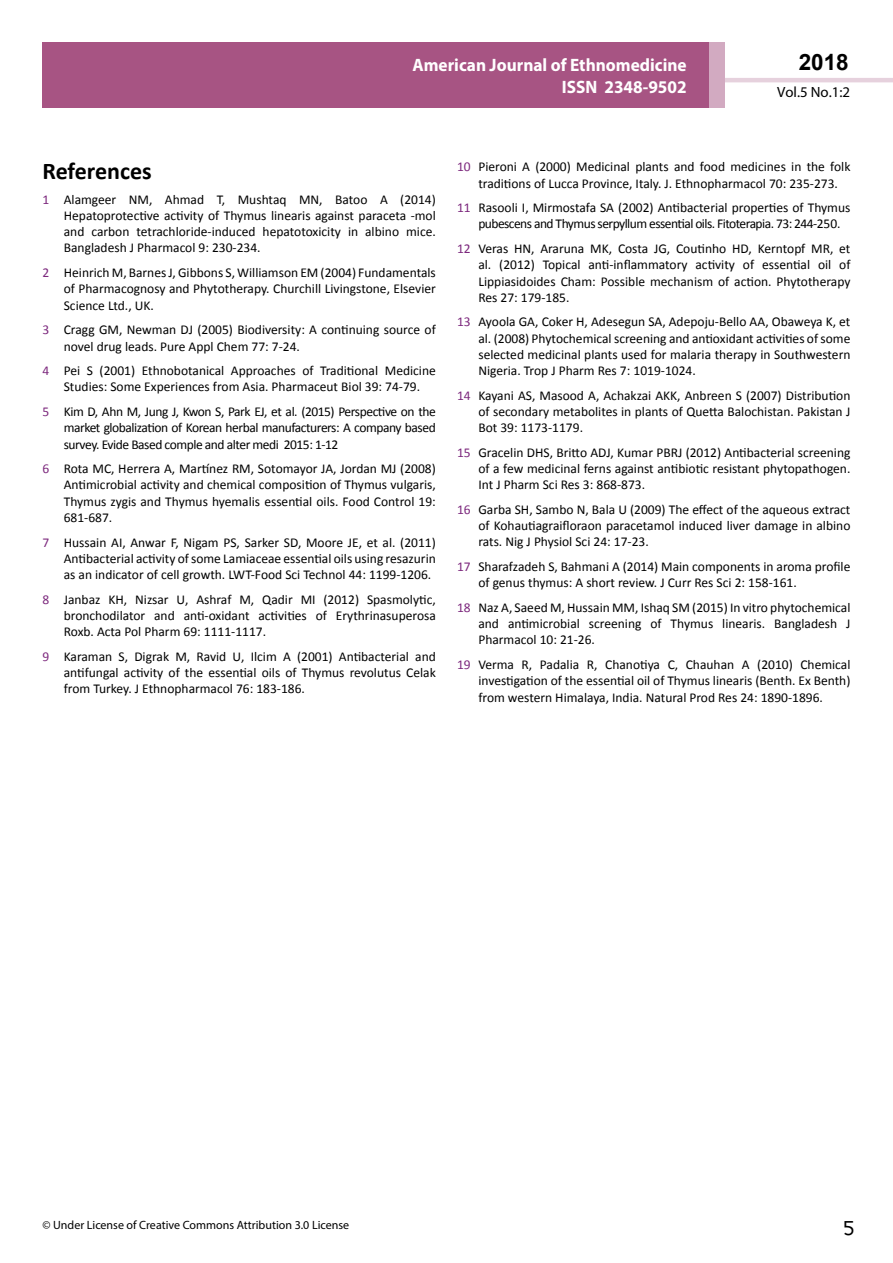
<style>
.page{position:relative;width:893px;height:1263px;background:#fff}
.page>*{position:absolute;margin:0;border:0;box-sizing:border-box;transform-origin:0 0}
.t1{font:25.5px "Tunga";color:#000}
.t2{font:700 24px "Calibri";color:#000}
.t3{font:700 22.5px "Arial";color:#000}
.t4{font:700 18px/21.6px "Myriad Pro";color:#fff;text-align:right;scale:.96 1}
.t5{font:14.85px "Myriad Pro";color:#000}
.t6{font:13.5px/16.2px "Calibri";color:#000;text-align:justify}
.t7{font:13.5px/16.2px "Calibri";letter-spacing:-.03em;color:#000}
.t8{font:12px "Myriad Pro";color:#000}
.s1{color:#7c287d}
</style>
<div class="page">
<hr style="left:725px;top:78px;width:168px;height:4px;background:#e6d1dd">
<div style="left:43px;top:42px;width:666px;height:66px;background:#a75483"></div>
<div style="left:709px;top:42px;width:16px;height:66px;background:#d2aac1"></div>
<h3 class="t4" style="left:517px;top:53px;width:198px">ARCHIVOS DE MEDICINA<br>ISSN 1698-9465</h3>
<h3 class="t3" style="left:799px;top:47px;width:52px">2018</h3>
<h3 class="t4" style="left:412px;top:54px;width:287px">American Journal of Ethnomedicine<br>ISSN 2348-9502</h3>
<p class="t5" style="left:777px;top:83px;width:75px">Vol.5 No.1:2</p>
<h2 class="t2" style="left:43px;top:156px;width:111px">References</h2>
<p class="t6" style="left:64px;top:191px;width:374px;text-indent:-21px"><span class="s1">1</span> Alamgeer NM, Ahmad T, Mushtaq MN, Batoo A (2014)<br>Hepatoprotective activity of Thymus linearis against paraceta -mol and carbon tetrachloride-induced hepatotoxicity in albino mice.<br>Bangladesh J Pharmacol 9: 230-234.</p>
<p class="t6" style="left:64px;top:265px;width:374px;text-indent:-21px"><span class="s1">2</span> Heinrich M, Barnes J, Gibbons S, Williamson EM (2004) Fundamentals of Pharmacognosy and Phytotherapy. Churchill Livingstone, Elsevier Science Ltd., UK.</p>
<p class="t6" style="left:64px;top:322px;width:374px;text-indent:-21px"><span class="s1">3</span> Cragg GM, Newman DJ (2005) Biodiversity: A continuing source of novel drug leads. Pure Appl Chem 77: 7-24.</p>
<p class="t6" style="left:43px;top:363px;width:395px;text-align:center"><span class="s1">4</span> Pei S (2001) Ethnobotanical Approaches of Traditional Medicine<br>Studies: Some Experiences from Asia. Pharmaceut Biol 39: 74-79.</p>
<p class="t6" style="left:64px;top:404px;width:374px;text-indent:-21px"><span class="s1">5</span> Kim D, Ahn M, Jung J, Kwon S, Park EJ, et al. (2015) Perspective on the market globalization of Korean herbal manufacturers: A company based survey. Evide Based comple and alter medi 2015: 1-12</p>
<p class="t6" style="left:64px;top:461px;width:374px;text-indent:-21px"><span class="s1">6</span> Rota MC, Herrera A, Martínez RM, Sotomayor JA, Jordan MJ (2008)<br>Antimicrobial activity and chemical composition of Thymus vulgaris, Thymus zygis and Thymus hyemalis essential oils. Food Control 19:<br>681-687.</p>
<p class="t6" style="left:64px;top:534px;width:374px;text-indent:-21px"><span class="s1">7</span> Hussain AI, Anwar F, Nigam PS, Sarker SD, Moore JE, et al. (2011)<br>Antibacterial activity of some Lamiaceae essential oils using resazurin as an indicator of cell growth. LWT-Food Sci Technol 44: 1199-1206.</p>
<p class="t6" style="left:64px;top:591px;width:374px;text-indent:-21px"><span class="s1">8</span> Janbaz KH, Nizsar U, Ashraf M, Qadir MI (2012) Spasmolytic, bronchodilator and anti-oxidant activities of Erythrinasuperosa Roxb. Acta Pol Pharm 69: 1111-1117.</p>
<p class="t6" style="left:64px;top:648px;width:374px;text-indent:-21px"><span class="s1">9</span> Karaman S, Digrak M, Ravid U, Ilcim A (2001) Antibacterial and antifungal activity of the essential oils of Thymus revolutus Celak from Turkey. J Ethnopharmacol 76: 183-186.</p>
<p class="t6" style="left:478px;top:159px;width:374px;text-indent:-21px"><span class="s1">10</span> Pieroni A (2000) Medicinal plants and food medicines in the folk traditions of Lucca Province, Italy. J. Ethnopharmacol 70: 235-273.</p>
<p class="t7" style="left:478px;top:200px;width:374px;text-indent:-21px"><span class="s1">11</span> Rasooli I, Mirmostafa SA (2002) Antibacterial properties of Thymus pubescens and Thymus serpyllum essential oils. Fitoterapia. 73: 244-250.</p>
<p class="t6" style="left:478px;top:241px;width:374px;text-indent:-21px"><span class="s1">12</span> Veras HN, Araruna MK, Costa JG, Coutinho HD, Kerntopf MR, et al. (2012) Topical anti-inflammatory activity of essential oil of Lippiasidoides Cham: Possible mechanism of action. Phytotherapy Res 27: 179-185.</p>
<p class="t6" style="left:478px;top:314px;width:374px;text-indent:-21px"><span class="s1">13</span> Ayoola GA, Coker H, Adesegun SA, Adepoju-Bello AA, Obaweya K, et al. (2008) Phytochemical screening and antioxidant activities of some selected medicinal plants used for malaria therapy in Southwestern Nigeria. Trop J Pharm Res 7: 1019-1024.</p>
<p class="t6" style="left:478px;top:387px;width:374px;text-indent:-21px"><span class="s1">14</span> Kayani AS, Masood A, Achakzai AKK, Anbreen S (2007) Distribution of secondary metabolites in plants of Quetta Balochistan. Pakistan J Bot 39: 1173-1179.</p>
<p class="t6" style="left:478px;top:444px;width:374px;text-indent:-21px"><span class="s1">15</span> Gracelin DHS, Britto ADJ, Kumar PBRJ (2012) Antibacterial screening of a few medicinal ferns against antibiotic resistant phytopathogen.<br>Int J Pharm Sci Res 3: 868-873.</p>
<p class="t6" style="left:478px;top:501px;width:374px;text-indent:-21px"><span class="s1">16</span> Garba SH, Sambo N, Bala U (2009) The effect of the aqueous extract of Kohautiagraifloraon paracetamol induced liver damage in albino rats. Nig J Physiol Sci 24: 17-23.</p>
<p class="t6" style="left:478px;top:558px;width:374px;text-indent:-21px"><span class="s1">17</span> Sharafzadeh S, Bahmani A (2014) Main components in aroma profile of genus thymus: A short review. J Curr Res Sci 2: 158-161.</p>
<p class="t6" style="left:478px;top:599px;width:374px;text-indent:-21px"><span class="s1">18</span> Naz A, Saeed M, Hussain MM, Ishaq SM (2015) In vitro phytochemical and antimicrobial screening of Thymus linearis. Bangladesh J Pharmacol 10: 21-26.</p>
<p class="t6" style="left:478px;top:656px;width:374px;text-indent:-21px"><span class="s1">19</span> Verma R, Padalia R, Chanotiya C, Chauhan A (2010) Chemical investigation of the essential oil of Thymus linearis (Benth. Ex Benth) from western Himalaya, India. Natural Prod Res 24: 1890-1896.</p>
<p class="t8" style="left:43px;top:1218px;width:308px">© Under License of Creative Commons Attribution 3.0 License</p>
<h1 class="t1" style="left:844px;top:1211px;width:13px">5</h1>
</div>
